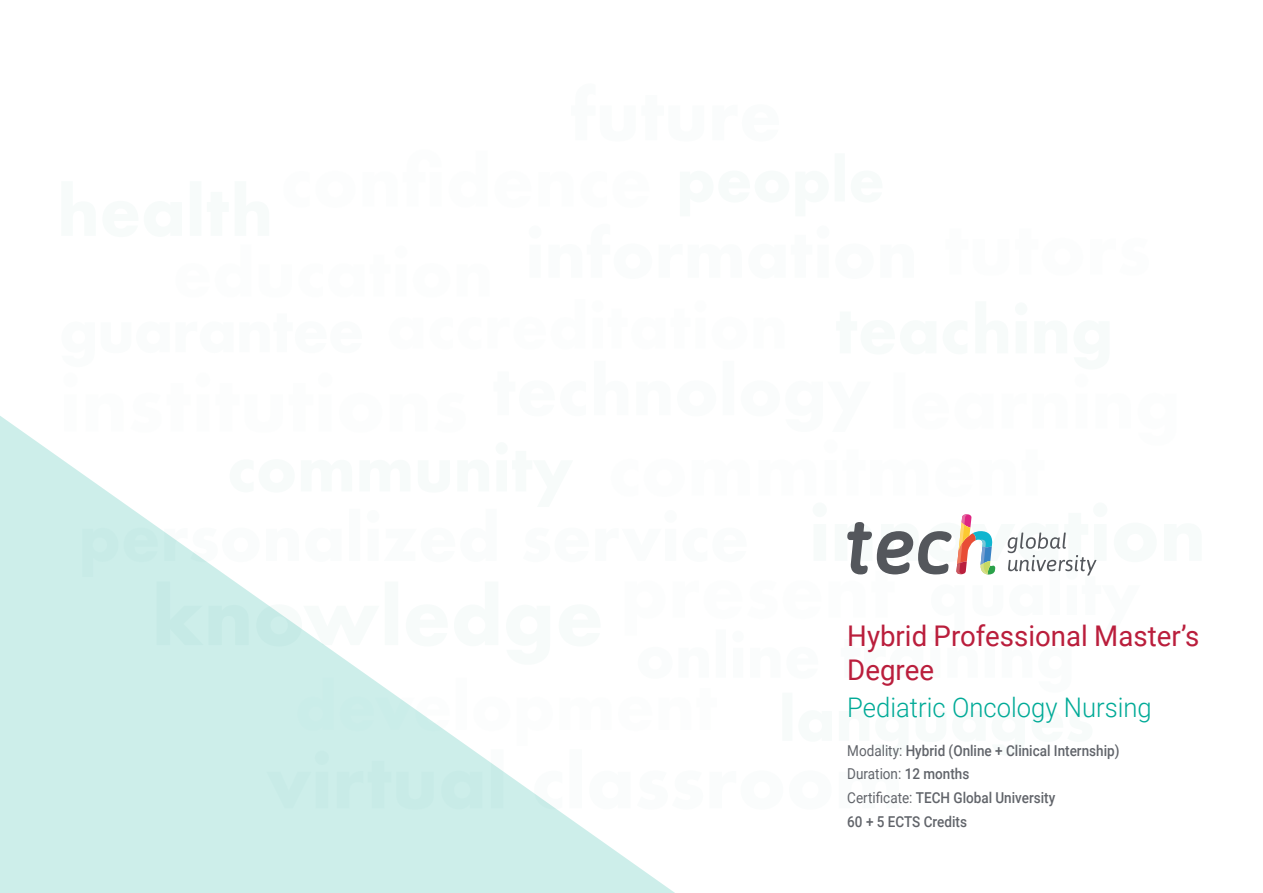
<style>
.page{position:relative;width:1263px;height:893px;background:#fff}
.page>*{position:absolute;margin:0;border:0;box-sizing:border-box;transform-origin:0 0}
.t1{font:28.5px/34.2px "Roboto";color:#ba1e3c}
.t2{font:300 27px "Roboto";color:#00aa97;scale:.95 1}
.t3{font:500 15px/23.7px "Roboto";color:#61646a;scale:.9 1}
.s1{font-weight:400}
</style>
<div class="page">
<svg style="left:0;top:416px;width:675px;height:477px;background:#d0efeb"></svg>
<svg style="left:61px;top:416px;width:1036px;height:394px"></svg>
<h1 class="t1" style="left:847px;top:617px;width:353px">Hybrid Professional Master’s<br>Degree</h1>
<h2 class="t2" style="left:847px;top:689px;width:322px">Pediatric Oncology Nursing</h2>
<p class="t3" style="left:847px;top:738px;width:304px"><span class="s1">Modality:</span> Hybrid (Online + Clinical Internship)<br><span class="s1">Duration:</span> 12 months<br><span class="s1">Certificate:</span> TECH Global University<br>60 + 5 ECTS Credits</p>
</div>
